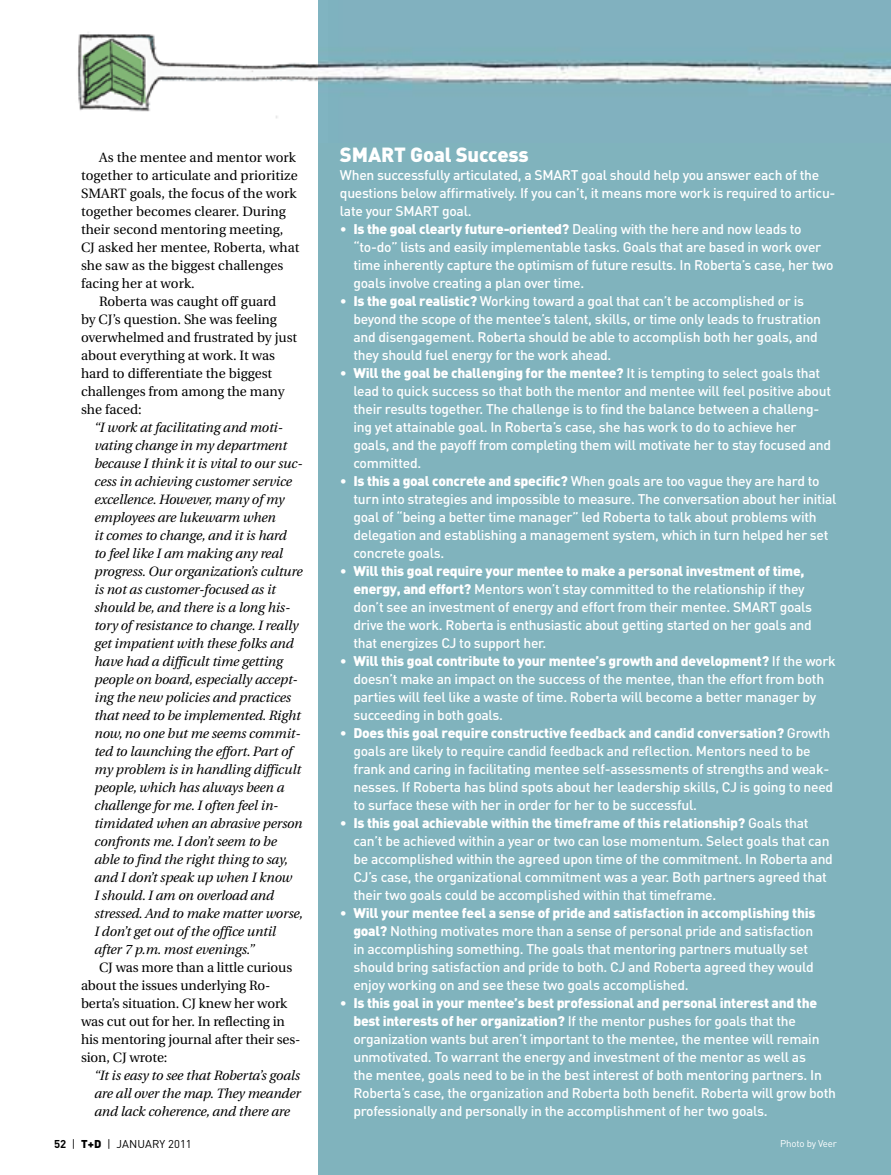
<style>
.page{position:relative;width:891px;height:1175px;background:#fff}
.page>*{position:absolute;margin:0;border:0;box-sizing:border-box;transform-origin:0 0}
.t1{font:900 20.25px "DINOT";letter-spacing:-.01em;color:#fff}
.t2{font:500 13.8px/18px "DINOT";letter-spacing:-.02em;color:#fff}
.t3{font:italic 13.5px/18px "Utopia";letter-spacing:-.01em;color:#000}
.t4{font:13.5px/18px "Utopia";color:#000}
.t5{font:11.25px "DINOT";color:#000}
.t6{font:9.75px "DINOT";letter-spacing:-.02em;color:#fff}
.s1{font-weight:900}
.s2{font-weight:700}
</style>
<div class="page">
<div style="left:319px;top:0;width:572px;height:1174px;background:#80b3bd"></div>
<img style="left:78px;top:1px;width:813px;height:142px">
<p class="t4" style="left:99px;top:149px;width:198px">As the mentee and mentor work</p>
<p class="t4" style="left:81px;top:167px;width:218px">together to articulate and prioritize</p>
<p class="t4" style="left:81px;top:185px;width:217px">SMART goals, the focus of the work</p>
<p class="t4" style="left:81px;top:203px;width:207px">together becomes clearer. During</p>
<p class="t4" style="left:81px;top:221px;width:204px">their second mentoring meeting,</p>
<p class="t4" style="left:81px;top:239px;width:220px">CJ asked her mentee, Roberta, what</p>
<p class="t4" style="left:81px;top:257px;width:204px">she saw as the biggest challenges</p>
<p class="t4" style="left:81px;top:275px;width:115px">facing her at work.</p>
<p class="t4" style="left:99px;top:293px;width:179px">Roberta was caught off guard</p>
<p class="t4" style="left:81px;top:311px;width:197px">by CJ’s question. She was feeling</p>
<p class="t4" style="left:81px;top:329px;width:218px">overwhelmed and frustrated by just</p>
<p class="t4" style="left:81px;top:347px;width:196px">about everything at work. It was</p>
<p class="t4" style="left:81px;top:365px;width:193px">hard to differentiate the biggest</p>
<p class="t4" style="left:81px;top:383px;width:205px">challenges from among the many</p>
<p class="t4" style="left:81px;top:401px;width:62px">she faced:</p>
<p class="t3" style="left:95px;top:419px;width:210px">“I work at facilitating and moti&shy;vating change in my department because I think it is vital to our suc&shy;cess in achieving customer service excellence. However, many of my employees are lukewarm when<br>it comes to change, and it is hard<br>to feel like I am making any real progress. Our organization’s culture is not as customer-focused as it should be, and there is a long his&shy;tory of resistance to change. I really get impatient with these folks and have had a difficult time getting people on board, especially accept&shy;ing the new policies and practices that need to be implemented. Right now, no one but me seems commit&shy;ted to launching the effort. Part of my problem is in handling difficult people, which has always been a challenge for me. I often feel in&shy;timidated when an abrasive person confronts me. I don’t seem to be able to find the right thing to say, and I don’t speak up when I know<br>I should. I am on overload and stressed. And to make matter worse, I don’t get out of the office until after 7 p.m. most evenings.”</p>
<p class="t4" style="left:81px;top:958px;width:221px;text-indent:18px">CJ was more than a little curious about the issues underlying Ro&shy;berta’s situation. CJ knew her work was cut out for her. In reflecting in his mentoring journal after their ses&shy;sion, CJ wrote:</p>
<p class="t3" style="left:95px;top:1066px;width:208px;text-align:justify">“It is easy to see that Roberta’s goals are all over the map. They meander and lack coherence, and there are</p>
<h1 class="t1" style="left:340px;top:141px;width:190px">SMART Goal Success</h1>
<p class="t2" style="left:340px;top:165px;width:497px">When successfully articulated, a SMART goal should help you answer each of the questions below affirmatively. If you can’t, it means more work is required to articu&shy;late your SMART goal.</p>
<p class="t2" style="left:353px;top:219px;width:482px;text-indent:-14px">• <span class="s1">Is the goal clearly future-oriented?</span> Dealing with the here and now leads to “to-do” lists and easily implementable tasks. Goals that are based in work over time inherently capture the optimism of future results. In Roberta’s case, her two goals involve creating a plan over time.</p>
<p class="t2" style="left:353px;top:291px;width:469px;text-indent:-14px">• <span class="s1">Is the goal realistic?</span> Working toward a goal that can’t be accomplished or is beyond the scope of the mentee’s talent, skills, or time only leads to frustration and disengagement. Roberta should be able to accomplish both her goals, and they should fuel energy for the work ahead.</p>
<p class="t2" style="left:353px;top:363px;width:479px;text-indent:-14px">• <span class="s1">Will the goal be challenging for the mentee?</span> It is tempting to select goals that lead to quick success so that both the mentor and mentee will feel positive about their results together. The challenge is to find the balance between a challeng&shy;ing yet attainable goal. In Roberta’s case, she has work to do to achieve her goals, and the payoff from completing them will motivate her to stay focused and committed.</p>
<p class="t2" style="left:353px;top:471px;width:485px;text-indent:-14px">• <span class="s1">Is this a goal concrete and specific?</span> When goals are too vague they are hard to turn into strategies and impossible to measure. The conversation about her initial goal of “being a better time manager” led Roberta to talk about problems with delegation and establishing a management system, which in turn helped her set concrete goals.</p>
<p class="t2" style="left:353px;top:561px;width:460px;text-indent:-14px">• <span class="s1">Will this goal require your mentee to make a personal investment of time, energy, and effort?</span> Mentors won’t stay committed to the relationship if they don’t see an investment of energy and effort from their mentee. SMART goals drive the work. Roberta is enthusiastic about getting started on her goals and that energizes CJ to support her.</p>
<p class="t2" style="left:353px;top:651px;width:484px;text-indent:-14px">• <span class="s1">Will this goal contribute to your mentee’s growth and development?</span> If the work doesn’t make an impact on the success of the mentee, than the effort from both parties will feel like a waste of time. Roberta will become a better manager by succeeding in both goals.</p>
<p class="t2" style="left:353px;top:723px;width:481px;text-indent:-14px">• <span class="s1">Does this goal require constructive feedback and candid conversation?</span> Growth goals are likely to require candid feedback and reflection. Mentors need to be frank and caring in facilitating mentee self-assessments of strengths and weak&shy;nesses. If Roberta has blind spots about her leadership skills, CJ is going to need to surface these with her in order for her to be successful.</p>
<p class="t2" style="left:353px;top:813px;width:481px;text-indent:-14px">• <span class="s1">Is this goal achievable within the timeframe of this relationship?</span> Goals that can’t be achieved within a year or two can lose momentum. Select goals that can be accomplished within the agreed upon time of the commitment. In Roberta and CJ’s case, the organizational commitment was a year. Both partners agreed that their two goals could be accomplished within that timeframe.</p>
<p class="t2" style="left:353px;top:903px;width:463px;text-indent:-14px">• <span class="s1">Will your mentee feel a sense of pride and satisfaction in accomplishing this goal?</span> Nothing motivates more than a sense of personal pride and satisfaction in accomplishing something. The goals that mentoring partners mutually set should bring satisfaction and pride to both. CJ and Roberta agreed they would enjoy working on and see these two goals accomplished.</p>
<p class="t2" style="left:353px;top:993px;width:484px;text-indent:-14px">• <span class="s1">Is this goal in your mentee’s best professional and personal interest and the best interests of her organization?</span> If the mentor pushes for goals that the organization wants but aren’t important to the mentee, the mentee will remain unmotivated. To warrant the energy and investment of the mentor as well as<br>the mentee, goals need to be in the best interest of both mentoring partners. In Roberta’s case, the organization and Roberta both benefit. Roberta will grow both professionally and personally in the accomplishment of her two goals.</p>
<p class="t5" style="left:54px;top:1136px;width:139px"><span class="s2">52</span> | <span class="s1">T+D</span> | January 2011</p>
<p class="t6" style="left:780px;top:1137px;width:58px">Photo by Veer</p>
</div>
